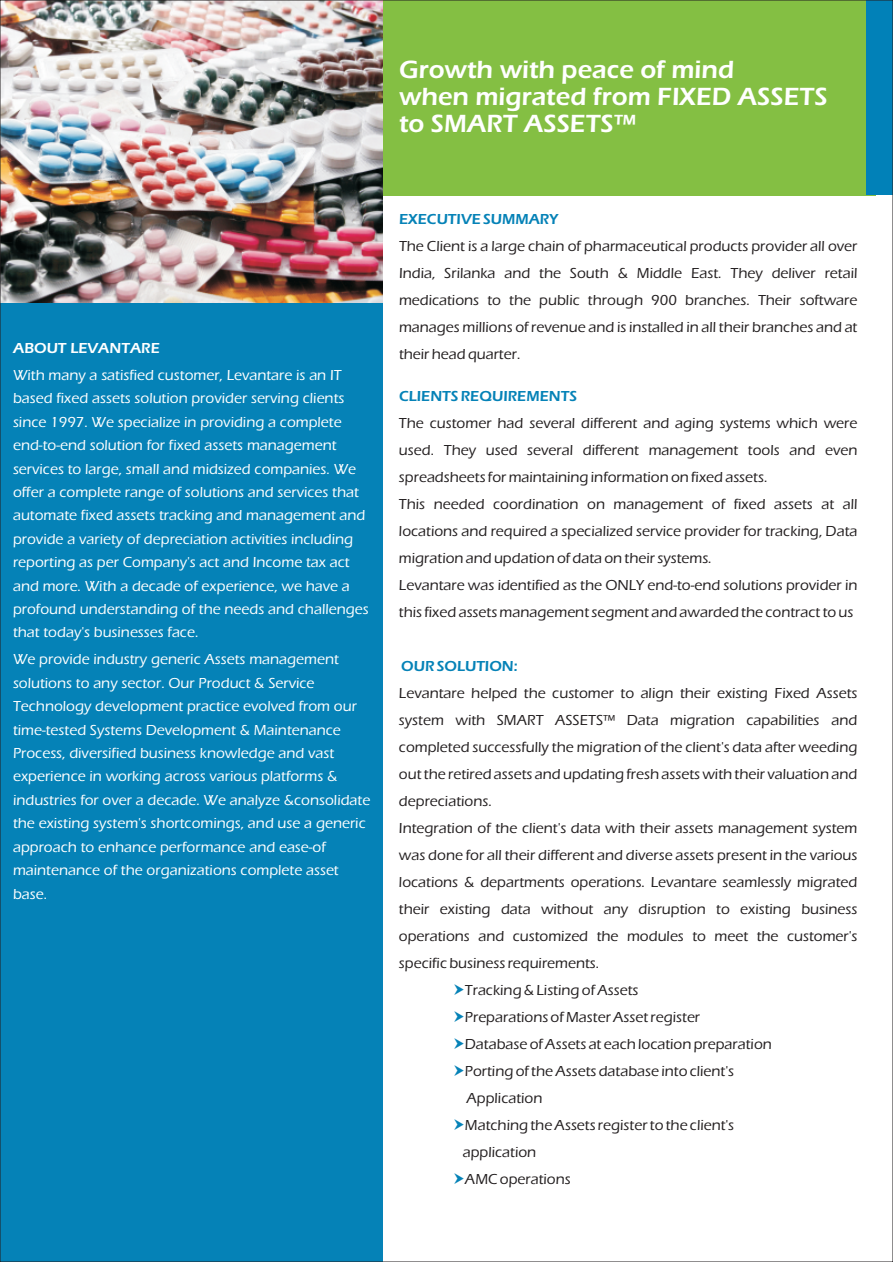
<style>
.page{position:relative;width:893px;height:1262px;background:#fff}
.page>*{position:absolute;margin:0;border:0;box-sizing:border-box;transform-origin:0 0}
.t1{font:600 25.8px/27px "Eras ITC";color:#fff}
.t2{font:500 15px/27px "Eras ITC";color:#231f20;text-align:justify}
.t3{font:500 15px/23.4px "Eras ITC";color:#fff}
.t4{font:600 15px "Eras ITC";color:#0582b7}
.t5{font:600 15px "Eras ITC";color:#fff}
</style>
<div class="page">
<div style="left:374px;top:0;width:501px;height:195px;background:#84bf43"></div>
<div style="left:0;top:0;width:382px;height:1262px;background:#0582b7"></div>
<div style="left:865px;top:0;width:28px;height:195px;background:#0181b8"></div>
<img style="left:2px;top:2px;width:380px;height:300px">
<h1 class="t1" style="left:399px;top:59px;width:430px">Growth with peace of mind<br>when migrated from FIXED ASSETS to SMART ASSETS™</h1>
<p class="t5" style="left:13px;top:342px;width:148px">ABOUT LEVANTARE</p>
<p class="t3" style="left:13px;top:365px;width:357px">With many a satisfied customer, Levantare is an IT based fixed assets solution provider serving clients since 1997. We specialize in providing a complete end-to-end solution for fixed assets management services to large, small and midsized companies. We offer a complete range of solutions and services that automate fixed assets tracking and management and provide a variety of depreciation activities including reporting as per Company's act and Income tax act and more. With a decade of experience, we have a profound understanding of the needs and challenges that today's businesses face.</p>
<p class="t3" style="left:13px;top:649px;width:359px">We provide industry generic Assets management solutions to any sector. Our Product &amp; Service Technology development practice evolved from our time-tested Systems Development &amp; Maintenance Process, diversified business knowledge and vast experience in working across various platforms &amp; industries for over a decade. We analyze &amp;consolidate the existing system's shortcomings, and use a generic approach to enhance performance and ease-of maintenance of the organizations complete asset base.</p>
<p class="t4" style="left:399px;top:213px;width:161px">EXECUTIVE SUMMARY</p>
<p class="t2" style="left:399px;top:234px;width:460px">The Client is a large chain of pharmaceutical products provider all over India, Srilanka and the South &amp; Middle East. They deliver retail medications to the public through 900 branches. Their software manages millions of revenue and is installed in all their branches and at their head quarter.</p>
<p class="t4" style="left:399px;top:390px;width:179px">CLIENTS REQUIREMENTS</p>
<p class="t2" style="left:399px;top:411px;width:460px;text-align:left">The customer had several different and aging systems which were used. They used several different management tools and even spreadsheets for maintaining information on fixed assets.<br>This needed coordination on management of fixed assets at all locations and required a specialized service provider for tracking, Data migration and updation of data on their systems.<br>Levantare was identified as the ONLY end-to-end solutions provider in this fixed assets management segment and awarded the contract to us</p>
<p class="t4" style="left:401px;top:660px;width:118px">OUR SOLUTION:</p>
<p class="t2" style="left:399px;top:681px;width:460px">Levantare helped the customer to align their existing Fixed Assets</p>
<p class="t2" style="left:399px;top:708px;width:460px">system with SMART ASSETS™ Data migration capabilities and</p>
<p class="t2" style="left:399px;top:735px;width:460px">completed successfully the migration of the client's data after weeding</p>
<p class="t2" style="left:399px;top:762px;width:460px">out the retired assets and updating fresh assets with their valuation and</p>
<p class="t2" style="left:399px;top:789px;width:94px">depreciations.</p>
<p class="t2" style="left:399px;top:816px;width:460px">Integration of the client's data with their assets management system</p>
<p class="t2" style="left:399px;top:843px;width:460px">was done for all their different and diverse assets present in the various</p>
<p class="t2" style="left:399px;top:870px;width:460px">locations &amp; departments operations. Levantare seamlessly migrated</p>
<p class="t2" style="left:399px;top:897px;width:460px">their existing data without any disruption to existing business</p>
<p class="t2" style="left:399px;top:924px;width:460px">operations and customized the modules to meet the customer's</p>
<p class="t2" style="left:399px;top:951px;width:202px">specific business requirements.</p>
<p class="t2" style="left:465px;top:978px;width:175px">Tracking &amp; Listing of Assets</p>
<p class="t2" style="left:465px;top:1005px;width:237px">Preparations of Master Asset register</p>
<p class="t2" style="left:465px;top:1032px;width:308px">Database of Assets at each location preparation</p>
<p class="t2" style="left:465px;top:1059px;width:271px">Porting of the Assets database into client's</p>
<p class="t2" style="left:466px;top:1086px;width:77px">Application</p>
<p class="t2" style="left:465px;top:1113px;width:271px">Matching the Assets register to the client's</p>
<p class="t2" style="left:462px;top:1140px;width:75px">application</p>
<p class="t2" style="left:465px;top:1167px;width:107px">AMC operations</p>
</div>
